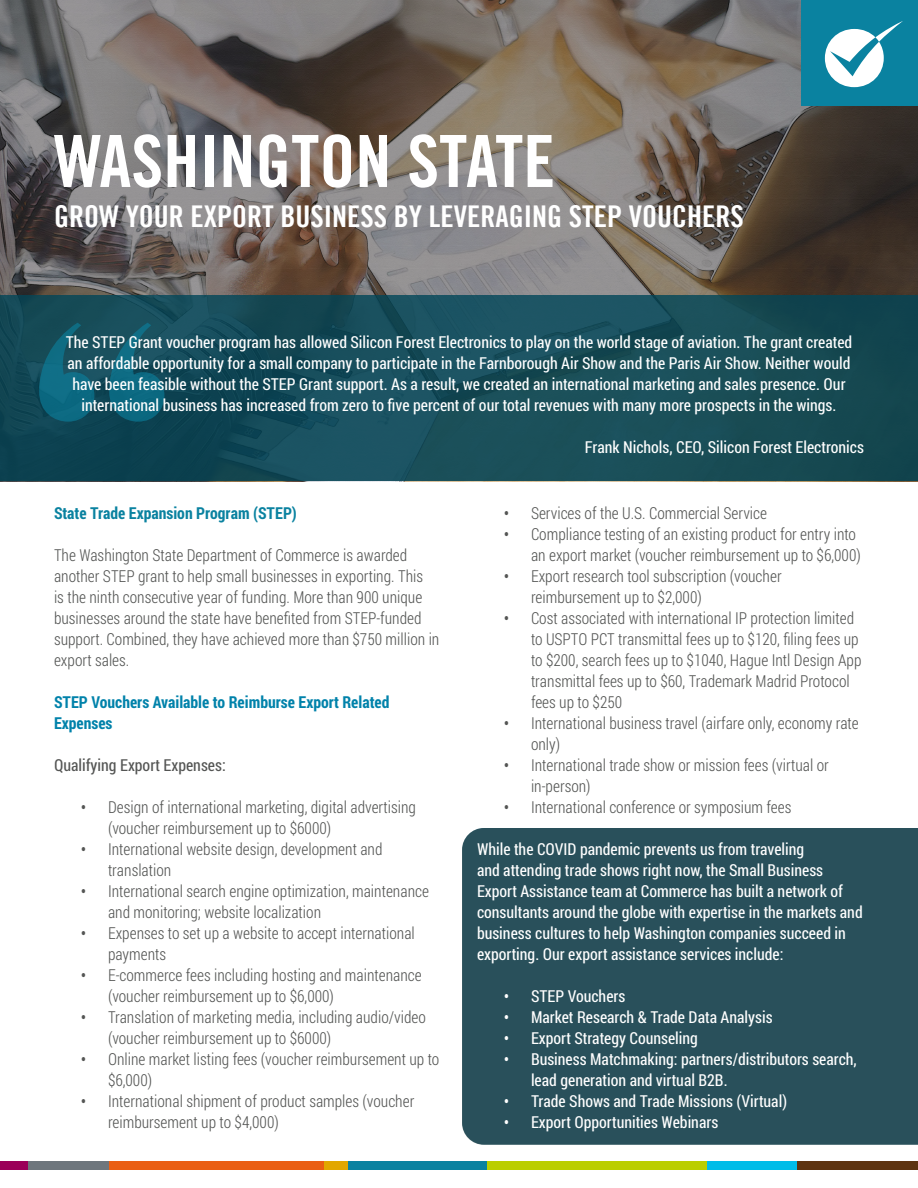
<style>
.page{position:relative;width:918px;height:1188px;background:#fff}
.page>*{position:absolute;margin:0;border:0;box-sizing:border-box;transform-origin:0 0}
.t1{font:72px "Trade Gothic LT Bold Cond Twenty";color:#fff}
.t2{font:30px "Trade Gothic LT Bold Cond Twenty";color:#fff}
.t3{font:300 16.5px/21px "Roboto Condensed";color:#545554}
.t4{font:16.5px/21px "Roboto Condensed";color:#fff}
.t5{font:700 16.5px/21px "Roboto Condensed";color:#0082aa}
.t6{font:700 16.5px "Roboto Condensed";color:#0a82a0}
.t7{font:16.5px "Roboto Condensed";color:#545554}
.s1{font-family:"Arial Narrow";font-weight:400}
.s2{font-family:"Arial Narrow"}
</style>
<div class="page">
<div style="left:0;top:295px;width:918px;height:186px;background:linear-gradient(to right,#124858,#1a4e56)"></div>
<svg style="left:0;top:0;width:918px;height:295px;background:#6f6661"></svg>
<div style="left:801px;top:0;width:117px;height:106px;background:#0a82a0"></div>
<svg style="left:825px;top:21px;width:78px;height:66px"></svg>
<div style="left:462px;top:828px;width:456px;height:317px;background:#29505b"></div>
<div style="left:324px;top:1161px;width:24px;height:9px;background:#e2a700"></div>
<div style="left:706px;top:1161px;width:92px;height:9px;background:#00bce8"></div>
<div style="left:348px;top:1161px;width:139px;height:9px;background:#0a82a0"></div>
<div style="left:798px;top:1161px;width:120px;height:9px;background:#5e3411"></div>
<div style="left:27px;top:1161px;width:83px;height:9px;background:#6e767d"></div>
<div style="left:110px;top:1161px;width:214px;height:9px;background:#ea5f14"></div>
<div style="left:0;top:1161px;width:27px;height:9px;background:#9b0059"></div>
<div style="left:487px;top:1161px;width:219px;height:9px;background:#bbce00"></div>
<svg style="left:39px;top:323px;width:125px;height:99px;background:#115b6d"></svg>
<p class="t1" style="left:54px;top:118px;width:503px">WASHINGTON STATE</p>
<p class="t2" style="left:54px;top:198px;width:691px">GROW YOUR EXPORT BUSINESS BY LEVERAGING STEP VOUCHERS</p>
<p class="t4" style="left:66px;top:331px;width:788px;text-align:center">The STEP Grant voucher program has allowed Silicon Forest Electronics to play on the world stage of aviation. The grant created an affordable opportunity for a small company to participate in the Farnborough Air Show and the Paris Air Show. Neither would have been feasible without the STEP Grant support. As a result, we created an international marketing and sales presence. Our international business has increased from zero to five percent of our total revenues with many more prospects in the wings.</p>
<p class="t4" style="left:585px;top:436px;width:281px">Frank Nichols, CEO, Silicon Forest Electronics</p>
<p class="t6" style="left:54px;top:502px;width:244px">State Trade Expansion Program (STEP)</p>
<p class="t3" style="left:54px;top:544px;width:387px">The Washington State Department of Commerce is awarded another STEP grant to help small businesses in exporting. This<br>is the ninth consecutive year of funding. More than 900 unique businesses around the state have benefited from STEP-funded support. Combined, they have achieved more than $750 million in export sales.</p>
<p class="t5" style="left:54px;top:691px;width:337px">STEP Vouchers Available to Reimburse Export Related<br>Expenses</p>
<p class="t7" style="left:54px;top:754px;width:173px">Qualifying Export Expenses:</p>
<p class="t3" style="left:108px;top:796px;width:310px;text-indent:-27px"><span class="s1">•</span> Design of international marketing, digital advertising (voucher reimbursement up to $6000)</p>
<p class="t3" style="left:108px;top:838px;width:276px;text-indent:-27px"><span class="s1">•</span> International website design, development and translation</p>
<p class="t3" style="left:108px;top:880px;width:323px;text-indent:-27px"><span class="s1">•</span> International search engine optimization, maintenance and monitoring; website localization</p>
<p class="t3" style="left:108px;top:922px;width:308px;text-indent:-27px"><span class="s1">•</span> Expenses to set up a website to accept international payments</p>
<p class="t3" style="left:108px;top:964px;width:315px;text-indent:-27px"><span class="s1">•</span> E-commerce fees including hosting and maintenance (voucher reimbursement up to $6,000)</p>
<p class="t3" style="left:108px;top:1006px;width:320px;text-indent:-27px"><span class="s1">•</span> Translation of marketing media, including audio/video (voucher reimbursement up to $6000)</p>
<p class="t3" style="left:108px;top:1048px;width:333px;text-indent:-27px"><span class="s1">•</span> Online market listing fees (voucher reimbursement up to $6,000)</p>
<p class="t3" style="left:108px;top:1090px;width:308px;text-indent:-27px"><span class="s1">•</span> International shipment of product samples (voucher reimbursement up to $4,000)</p>
<p class="t3" style="left:504px;top:502px;width:265px"><span class="s1">•</span> Services of the U.S. Commercial Service</p>
<p class="t3" style="left:504px;top:523px;width:358px;text-align:right"><span class="s1">•</span> Compliance testing of an existing product for entry into an export market (voucher reimbursement up to $6,000)</p>
<p class="t3" style="left:531px;top:565px;width:252px;text-indent:-27px"><span class="s1">•</span> Export research tool subscription (voucher reimbursement up to $2,000)</p>
<p class="t3" style="left:531px;top:607px;width:332px;text-indent:-27px"><span class="s1">•</span> Cost associated with international IP protection limited to USPTO PCT transmittal fees up to $120, filing fees up to $200, search fees up to $1040, Hague Intl Design App transmittal fees up to $60, Trademark Madrid Protocol fees up to $250</p>
<p class="t3" style="left:531px;top:712px;width:329px;text-indent:-27px"><span class="s1">•</span> International business travel (airfare only, economy rate only)</p>
<p class="t3" style="left:531px;top:754px;width:299px;text-indent:-27px"><span class="s1">•</span> International trade show or mission fees (virtual or in-person)</p>
<p class="t3" style="left:504px;top:796px;width:289px"><span class="s1">•</span> International conference or symposium fees</p>
<p class="t4" style="left:477px;top:838px;width:387px">While the COVID pandemic prevents us from traveling<br>and attending trade shows right now, the Small Business Export Assistance team at Commerce has built a network of consultants around the globe with expertise in the markets and business cultures to help Washington companies succeed in exporting. Our export assistance services include:</p>
<p class="t4" style="left:504px;top:985px;width:123px"><span class="s2">•</span> STEP Vouchers</p>
<p class="t4" style="left:504px;top:1006px;width:270px"><span class="s2">•</span> Market Research &amp; Trade Data Analysis</p>
<p class="t4" style="left:504px;top:1027px;width:196px"><span class="s2">•</span> Export Strategy Counseling</p>
<p class="t4" style="left:531px;top:1048px;width:327px;text-indent:-27px"><span class="s2">•</span> Business Matchmaking: partners/distributors search, lead generation and virtual B2B.</p>
<p class="t4" style="left:504px;top:1090px;width:285px"><span class="s2">•</span> Trade Shows and Trade Missions (Virtual)</p>
<p class="t4" style="left:504px;top:1111px;width:216px"><span class="s2">•</span> Export Opportunities Webinars</p>
</div>
